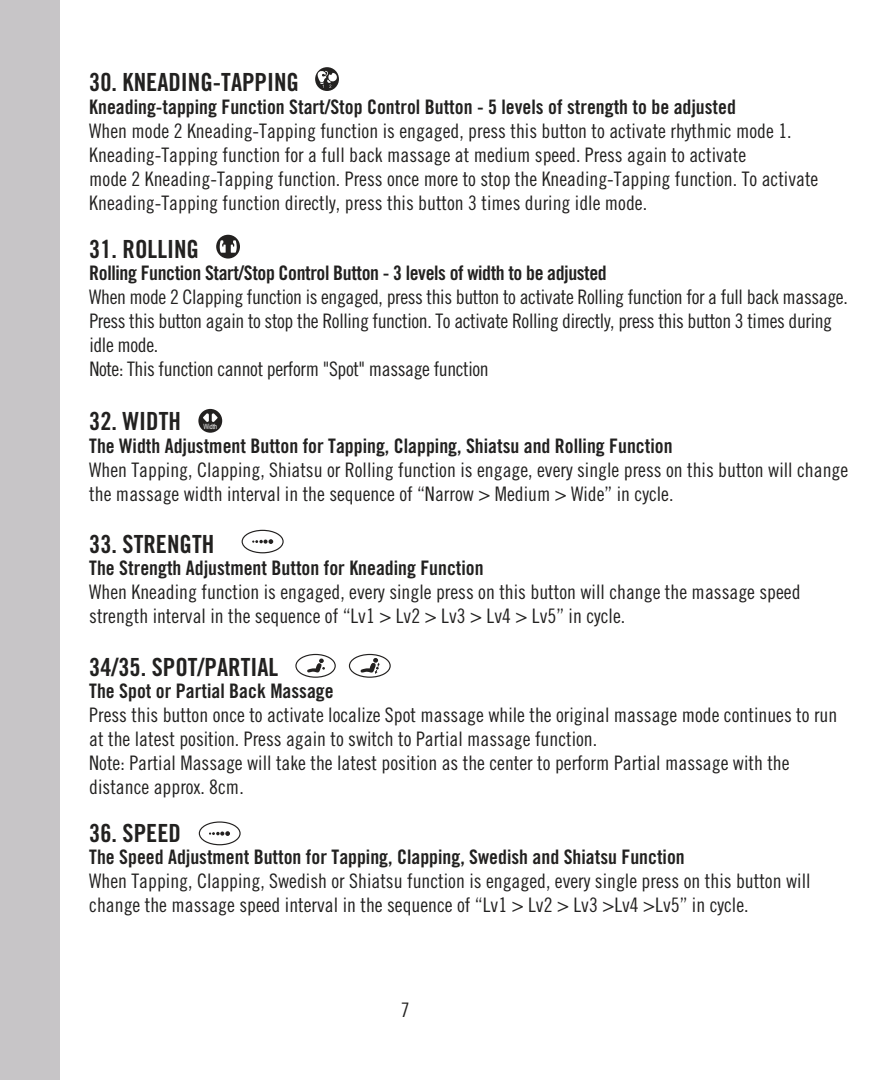
<style>
.page{position:relative;width:879px;height:1080px;background:#fff}
.page>*{position:absolute;margin:0;border:0;box-sizing:border-box;transform-origin:0 0}
.t1{font:25px "Trade Gothic Bold Cond Twenty";color:#222120}
.t2{font:20px/24px "Trade Gothic Cond Eighteen";color:#222120}
.t3{font:20px "Trade Gothic Bold Cond Twenty";color:#222120}
.t4{font:20px/24px "Trade Gothic Cond Eighteen";letter-spacing:-.02em;color:#222120}
.t5{font:20px "Trade Gothic Bold Cond Twenty";letter-spacing:-.02em;color:#222120}
.t6{font:7.25px "Arial Narrow";color:#fff;scale:.92 1}
</style>
<div class="page">
<div style="left:0;top:0;width:60px;height:1080px;background:#c7c5c7"></div>
<div style="left:216px;top:235px;width:24px;height:24px;background:#232120;border-radius:50%"></div>
<svg style="left:220px;top:240px;width:17px;height:13px"></svg>
<svg style="left:315px;top:67px;width:24px;height:24px"></svg>
<svg style="left:316px;top:70px;width:21px;height:18px"></svg>
<div style="left:198px;top:409px;width:24px;height:24px;background:#232120;border-radius:50%"></div>
<svg style="left:203px;top:413px;width:14px;height:9px"></svg>
<svg style="left:349px;top:654px;width:41px;height:24px"></svg>
<svg style="left:241px;top:530px;width:42px;height:23px"></svg>
<svg style="left:295px;top:654px;width:41px;height:24px"></svg>
<svg style="left:199px;top:821px;width:41px;height:24px"></svg>
<p class="t1" style="left:89px;top:67px;width:211px">30. KNEADING-TAPPING</p>
<p class="t3" style="left:89px;top:94px;width:648px">Kneading-tapping Function Start/Stop Control Button - 5 levels of strength to be adjusted</p>
<p class="t2" style="left:89px;top:118px;width:730px">When mode 2 Kneading-Tapping function is engaged, press this button to activate rhythmic mode 1.<br>Kneading-Tapping function for a full back massage at medium speed. Press again to activate<br>mode 2 Kneading-Tapping function. Press once more to stop the Kneading-Tapping function. To activate Kneading-Tapping function directly, press this button 3 times during idle mode.</p>
<p class="t1" style="left:89px;top:234px;width:111px">31. ROLLING</p>
<p class="t5" style="left:89px;top:261px;width:519px">Rolling Function Start/Stop Control Button - 3 levels of width to be adjusted</p>
<p class="t4" style="left:89px;top:285px;width:759px">When mode 2 Clapping function is engaged, press this button to activate Rolling function for a full back massage.<br>Press this button again to stop the Rolling function. To activate Rolling directly, press this button 3 times during idle mode.<br>Note: This function cannot perform "Spot" massage function</p>
<p class="t1" style="left:89px;top:406px;width:93px">32. WIDTH</p>
<p class="t3" style="left:89px;top:433px;width:584px">The Width Adjustment Button for Tapping, Clapping, Shiatsu and Rolling Function</p>
<p class="t2" style="left:89px;top:457px;width:760px">When Tapping, Clapping, Shiatsu or Rolling function is engage, every single press on this button will change the massage width interval in the sequence of “Narrow &gt; Medium &gt; Wide” in cycle.</p>
<p class="t1" style="left:89px;top:529px;width:126px">33. STRENGTH</p>
<p class="t3" style="left:89px;top:556px;width:396px">The Strength Adjustment Button for Kneading Function</p>
<p class="t2" style="left:89px;top:580px;width:712px">When Kneading function is engaged, every single press on this button will change the massage speed strength interval in the sequence of “Lv1 &gt; Lv2 &gt; Lv3 &gt; Lv4 &gt; Lv5” in cycle.</p>
<p class="t1" style="left:89px;top:652px;width:190px">34/35. SPOT/PARTIAL</p>
<p class="t3" style="left:89px;top:679px;width:246px">The Spot or Partial Back Massage</p>
<p class="t2" style="left:89px;top:703px;width:749px">Press this button once to activate localize Spot massage while the original massage mode continues to run at the latest position. Press again to switch to Partial massage function.<br>Note: Partial Massage will take the latest position as the center to perform Partial massage with the distance approx. 8cm.</p>
<p class="t1" style="left:89px;top:818px;width:93px">36. SPEED</p>
<p class="t3" style="left:89px;top:845px;width:597px">The Speed Adjustment Button for Tapping, Clapping, Swedish and Shiatsu Function</p>
<p class="t2" style="left:89px;top:869px;width:722px">When Tapping, Clapping, Swedish or Shiatsu function is engaged, every single press on this button will change the massage speed interval in the sequence of “Lv1 &gt; Lv2 &gt; Lv3 &gt;Lv4 &gt;Lv5” in cycle.</p>
<p class="t6" style="left:203px;top:421px;width:17px">Width</p>
<p class="t2" style="left:401px;top:998px;width:10px">7</p>
</div>
